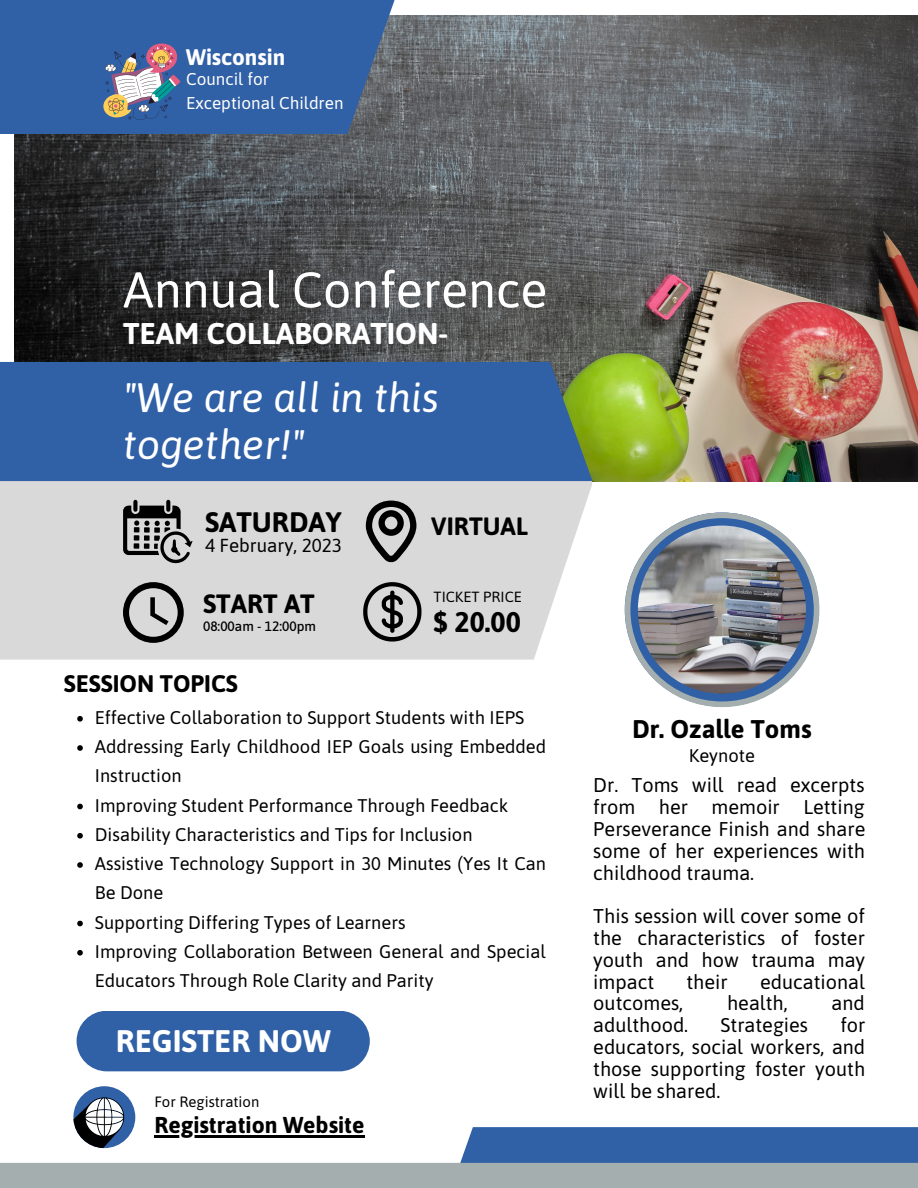
<style>
.page{position:relative;width:918px;height:1188px;background:#fff}
.page>*{position:absolute;margin:0;border:0;box-sizing:border-box;transform-origin:0 0}
.t1{font:50.1px "Asap";color:#fff}
.t2{font:italic 41.1px/46.5px "Asap";color:#fff}
.t3{font:700 31.2px "Asap";color:#fff}
.t4{font:700 30px "Asap";color:#fff}
.t5{font:700 28.35px "Asap";color:#000}
.t6{font:700 28.2px "Asap";color:#000}
.t7{font:700 26.4px "Asap";color:#000}
.t8{font:700 25.65px "Asap";color:#000}
.t9{font:700 25.05px "Asap";color:#000}
.t10{font:700 24px "Asap";color:#000}
.t11{font:700 22.95px "Asap";color:#000}
.t12{font:700 22.5px "Asap";color:#fff}
.t13{font:19.95px/21.8px "Asap";color:#000;text-align:justify}
.t14{font:18.9px "Asap";color:#000}
.t15{font:18.3px/29.2px "Asap";color:#000}
.t16{font:17.1px/23.7px "Asap";color:#fff}
.t17{font:14.85px "Asap";color:#000}
.t18{font:14.7px "Asap";color:#000}
.t19{font:500 13.65px "Asap";color:#000}
</style>
<div class="page">
<img style="left:15px;top:15px;width:903px;height:466px">
<div style="left:0;top:0;width:410px;height:134px;background:#3060a6"></div>
<div style="left:410px;top:1127px;width:508px;height:61px;background:#3060a6"></div>
<div style="left:0;top:362px;width:592px;height:119px;background:#3060a6"></div>
<div style="left:0;top:1163px;width:918px;height:25px;background:#a4aeaf"></div>
<svg style="left:0;top:481px;width:592px;height:179px;background:#dadadb"></svg>
<svg style="left:625px;top:513px;width:194px;height:194px"></svg>
<img style="left:638px;top:526px;width:168px;height:168px;border-radius:50%">
<svg style="left:123px;top:500px;width:70px;height:64px;background:#868686"></svg>
<svg style="left:123px;top:582px;width:61px;height:61px;background:#939393"></svg>
<svg style="left:363px;top:582px;width:58px;height:60px;background:#8f8f8f"></svg>
<svg style="left:366px;top:501px;width:50px;height:62px;background:#7a7a7a"></svg>
<div style="left:77px;top:1011px;width:293px;height:60px;background:#3060a6;border-radius:30px"></div>
<svg style="left:73px;top:1086px;width:62px;height:62px"></svg>
<svg style="left:103px;top:43px;width:78px;height:77px"></svg>
<svg style="left:77px;top:716px;width:6px;height:6px"></svg>
<svg style="left:77px;top:745px;width:6px;height:6px"></svg>
<svg style="left:77px;top:804px;width:6px;height:5px"></svg>
<svg style="left:77px;top:833px;width:6px;height:6px"></svg>
<svg style="left:77px;top:862px;width:6px;height:6px"></svg>
<svg style="left:77px;top:921px;width:6px;height:5px"></svg>
<svg style="left:77px;top:950px;width:6px;height:6px"></svg>
<hr style="left:154px;top:1135px;width:210px;height:2px;background:#000">
<p class="t12" style="left:186px;top:44px;width:101px">Wisconsin</p>
<p class="t16" style="left:186px;top:67px;width:159px">Council for<br>Exceptional Children</p>
<h1 class="t1" style="left:123px;top:261px;width:426px">Annual Conference</h1>
<h3 class="t4" style="left:123px;top:316px;width:327px">TEAM COLLABORATION-</h3>
<h2 class="t2" style="left:123px;top:374px;width:318px">"We are all in this together!"</h2>
<h3 class="t6" style="left:205px;top:505px;width:138px">SATURDAY</h3>
<p class="t14" style="left:205px;top:535px;width:138px">4 February, 2023</p>
<h3 class="t7" style="left:203px;top:588px;width:113px">START AT</h3>
<p class="t19" style="left:203px;top:618px;width:115px">08:00am - 12:00pm</p>
<h3 class="t10" style="left:64px;top:670px;width:176px">SESSION TOPICS</h3>
<h3 class="t9" style="left:431px;top:512px;width:98px">VIRTUAL</h3>
<p class="t18" style="left:434px;top:588px;width:90px">TICKET PRICE</p>
<h3 class="t5" style="left:434px;top:606px;width:89px">$ 20.00</h3>
<p class="t15" style="left:95px;top:703px;width:453px">Effective Collaboration to Support Students with IEPS Addressing Early Childhood IEP Goals using Embedded Instruction<br>Improving Student Performance Through Feedback Disability Characteristics and Tips for Inclusion<br>Assistive Technology Support in 30 Minutes (Yes It Can Be Done<br>Supporting Differing Types of Learners<br>Improving Collaboration Between General and Special Educators Through Role Clarity and Parity</p>
<h3 class="t3" style="left:116px;top:1023px;width:216px">REGISTER NOW</h3>
<p class="t17" style="left:154px;top:1094px;width:106px">For Registration</p>
<p class="t11" style="left:154px;top:1112px;width:212px">Registration Website</p>
<h3 class="t8" style="left:632px;top:714px;width:181px">Dr. Ozalle Toms</h3>
<p class="t15" style="left:689px;top:741px;width:68px">Keynote</p>
<p class="t13" style="left:593px;top:774px;width:274px">Dr. Toms will read excerpts from her memoir Letting Perseverance Finish and share some of her experiences with childhood trauma.</p>
<p class="t13" style="left:593px;top:905px;width:273px">This session will cover some of the characteristics of foster youth and how trauma may impact</p>
<p class="t13" style="left:686px;top:971px;width:43px">their</p>
<p class="t13" style="left:760px;top:971px;width:106px">educational</p>
<p class="t13" style="left:593px;top:992px;width:91px">outcomes,</p>
<p class="t13" style="left:727px;top:992px;width:62px">health,</p>
<p class="t13" style="left:832px;top:992px;width:35px">and</p>
<p class="t13" style="left:593px;top:1014px;width:96px">adulthood.</p>
<p class="t13" style="left:721px;top:1014px;width:89px">Strategies</p>
<p class="t13" style="left:593px;top:1014px;width:274px;text-indent:247px">for educators, social workers, and those supporting foster youth will be shared.</p>
</div>
